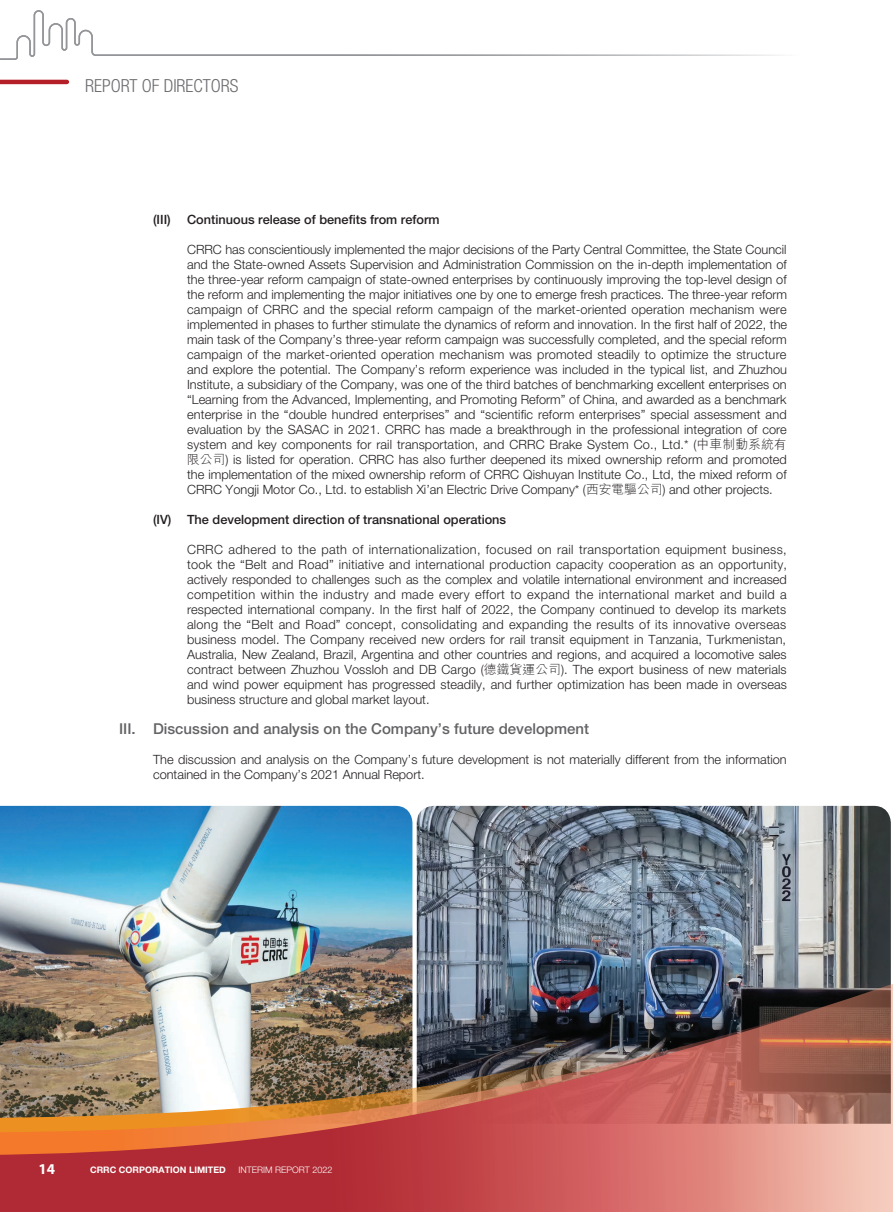
<style>
.page{position:relative;width:893px;height:1212px;background:#fff}
.page>*{position:absolute;margin:0;border:0;box-sizing:border-box;transform-origin:0 0}
.t1{font:300 condensed 18px "Helvetica Neue LT Std";color:#6c6d70}
.t2{font:500 15px "Helvetica Neue LT Std";color:#636366}
.t3{font:700 15px "Myriad Pro";color:#fff}
.t4{font:300 12.75px/15px "Helvetica Neue LT Std";color:#231f20;text-align:justify}
.t5{font:500 12.75px "Helvetica Neue LT Std";color:#231f20}
.t6{font:700 9px "Helvetica Neue LT Std";color:#fff}
.t7{font:300 9px "Helvetica Neue LT Std";color:#fff}
.s1{font-family:"M Hei HK"}
</style>
<div class="page">
<hr style="left:0;top:80px;width:67px;height:4px;background:#b51f27">
<svg style="left:0;top:10px;width:779px;height:50px"></svg>
<img style="left:0;top:805px;width:893px;height:407px">
<h1 class="t1" style="left:85px;top:75px;width:155px">REPORT OF DIRECTORS</h1>
<p class="t5" style="left:153px;top:212px;width:19px">(III)</p>
<p class="t5" style="left:187px;top:212px;width:254px">Continuous release of benefits from reform</p>
<p class="t4" style="left:187px;top:242px;width:602px">CRRC has conscientiously implemented the major decisions of the Party Central Committee, the State Council and the State-owned Assets Supervision and Administration Commission on the in-depth implementation of the three-year reform campaign of state-owned enterprises by continuously improving the top-level design of the reform and implementing the major initiatives one by one to emerge fresh practices. The three-year reform campaign of CRRC and the special reform campaign of the market-oriented operation mechanism were implemented in phases to further stimulate the dynamics of reform and innovation. In the first half of 2022, the main task of the Company’s three-year reform campaign was successfully completed, and the special reform campaign of the market-oriented operation mechanism was promoted steadily to optimize the structure and explore the potential. The Company’s reform experience was included in the typical list, and Zhuzhou Institute, a subsidiary of the Company, was one of the third batches of benchmarking excellent enterprises on “Learning from the Advanced, Implementing, and Promoting Reform” of China, and awarded as a benchmark enterprise in the “double hundred enterprises” and “scientific reform enterprises” special assessment and evaluation by the SASAC in 2021. CRRC has made a breakthrough in the professional integration of core system and key components for rail transportation, and CRRC Brake System Co., Ltd.* (<span class="s1">中車制動系統有限公司</span>) is listed for operation. CRRC has also further deepened its mixed ownership reform and promoted the implementation of the mixed ownership reform of CRRC Qishuyan Institute Co., Ltd, the mixed reform of CRRC Yongji Motor Co., Ltd. to establish Xi’an Electric Drive Company* (<span class="s1">西安電驅公司</span>) and other projects.</p>
<p class="t5" style="left:153px;top:512px;width:355px">(IV) The development direction of transnational operations</p>
<p class="t4" style="left:187px;top:542px;width:601px">CRRC adhered to the path of internationalization, focused on rail transportation equipment business, took the “Belt and Road” initiative and international production capacity cooperation as an opportunity, actively responded to challenges such as the complex and volatile international environment and increased competition within the industry and made every effort to expand the international market and build a respected international company. In the first half of 2022, the Company continued to develop its markets along the “Belt and Road” concept, consolidating and expanding the results of its innovative overseas business model. The Company received new orders for rail transit equipment in Tanzania, Turkmenistan, Australia, New Zealand, Brazil, Argentina and other countries and regions, and acquired a locomotive sales contract between Zhuzhou Vossloh and DB Cargo (<span class="s1">德鐵貨運公司</span>). The export business of new materials and wind power equipment has progressed steadily, and further optimization has been made in overseas business structure and global market layout.</p>
<p class="t2" style="left:119px;top:720px;width:472px">III. Discussion and analysis on the Company’s future development</p>
<p class="t4" style="left:153px;top:752px;width:635px">The discussion and analysis on the Company’s future development is not materially different from the information contained in the Company’s 2021 Annual Report.</p>
<p class="t3" style="left:38px;top:1159px;width:18px">14</p>
<p class="t6" style="left:90px;top:1164px;width:137px">CRRC CORPORATION LIMITED</p>
<p class="t7" style="left:238px;top:1165px;width:95px">INTERIM REPORT 2022</p>
</div>
